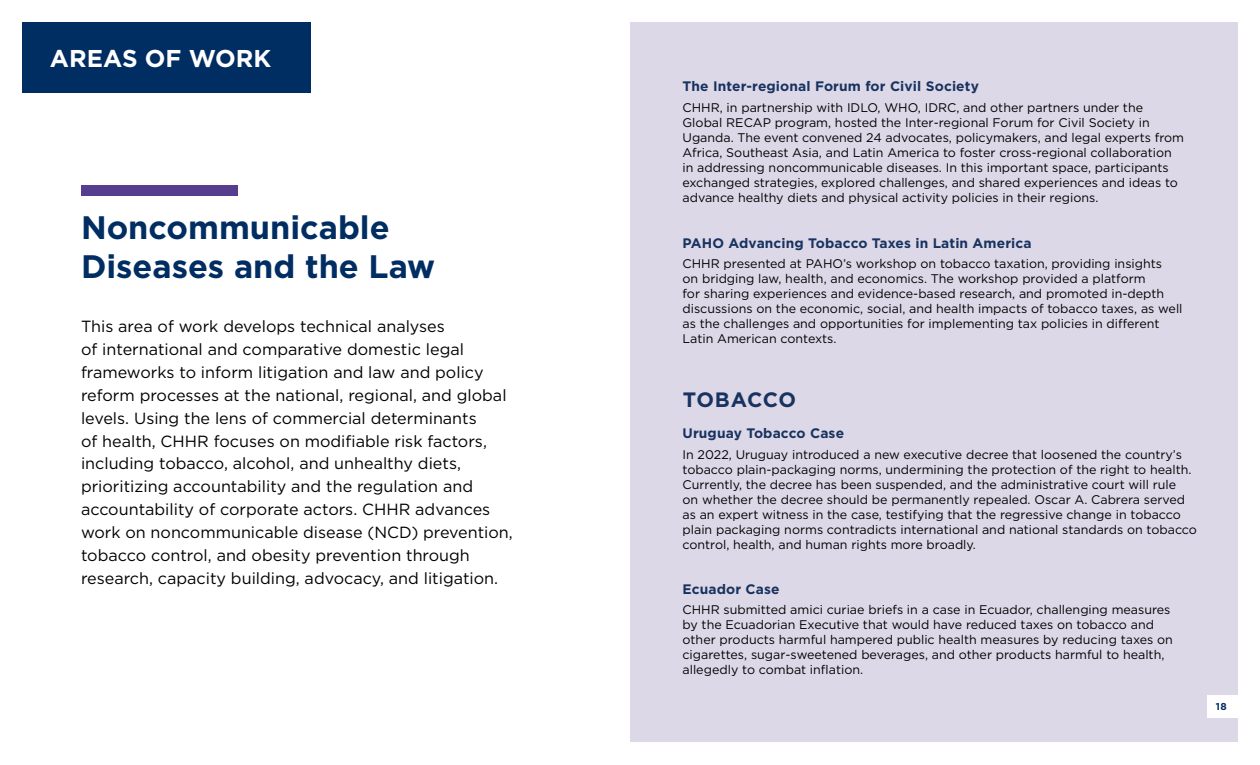
<style>
.page{position:relative;width:1260px;height:765px;background:#fff}
.page>*{position:absolute;margin:0;border:0;box-sizing:border-box;transform-origin:0 0}
.Header_1_Lowercase{font:700 32.5px/39px "Gotham";color:#002d62}
.Section_Header{font:700 24.38px "Gotham";color:#fff}
.Heading_2{font:700 20.75px "Gotham";letter-spacing:.02em;color:#18335f}
.Body{font:16.12px/22.9px "Gotham";color:#000}
.Header_3_-_Lowercase{font:700 13.75px "Gotham";letter-spacing:.01em;color:#18335f}
.Small_Body{font:12.5px/15px "Gotham";color:#000}
.t1{font:700 10px "Gotham";color:#002d62}
</style>
<div class="page">
<div style="left:22px;top:22px;width:289px;height:71px;background:#002d62"></div>
<div style="left:630px;top:22px;width:608px;height:720px;background:#ddd8e8"></div>
<div style="left:81px;top:185px;width:157px;height:11px;background:#573d8e"></div>
<div style="left:1208px;top:695px;width:31px;height:23px;background:#fff"></div>
<p class="Section_Header" style="left:50px;top:42px;width:223px">AREAS OF WORK</p>
<p class="Header_1_Lowercase" style="left:81px;top:208px;width:356px">Noncommunicable<br>Diseases and the Law</p>
<p class="Body" style="left:81px;top:315px;width:433px">This area of work develops technical analyses<br>of international and comparative domestic legal frameworks to inform litigation and law and policy reform processes at the national, regional, and global levels. Using the lens of commercial determinants<br>of health, CHHR focuses on modifiable risk factors, including tobacco, alcohol, and unhealthy diets, prioritizing accountability and the regulation and accountability of corporate actors. CHHR advances work on noncommunicable disease (NCD) prevention, tobacco control, and obesity prevention through research, capacity building, advocacy, and litigation.</p>
<p class="Header_3_-_Lowercase" style="left:683px;top:77px;width:298px">The Inter-regional Forum for Civil Society</p>
<p class="Small_Body" style="left:683px;top:100px;width:503px">CHHR, in partnership with IDLO, WHO, IDRC, and other partners under the Global RECAP program, hosted the Inter-regional Forum for Civil Society in Uganda. The event convened 24 advocates, policymakers, and legal experts from Africa, Southeast Asia, and Latin America to foster cross-regional collaboration in addressing noncommunicable diseases. In this important space, participants exchanged strategies, explored challenges, and shared experiences and ideas to advance healthy diets and physical activity policies in their regions.</p>
<p class="Header_3_-_Lowercase" style="left:683px;top:234px;width:351px">PAHO Advancing Tobacco Taxes in Latin America</p>
<p class="Small_Body" style="left:683px;top:256px;width:502px">CHHR presented at PAHO’s workshop on tobacco taxation, providing insights<br>on bridging law, health, and economics. The workshop provided a platform<br>for sharing experiences and evidence-based research, and promoted in-depth discussions on the economic, social, and health impacts of tobacco taxes, as well as the challenges and opportunities for implementing tax policies in different Latin American contexts.</p>
<p class="Heading_2" style="left:683px;top:386px;width:115px">TOBACCO</p>
<p class="Header_3_-_Lowercase" style="left:683px;top:424px;width:163px">Uruguay Tobacco Case</p>
<p class="Small_Body" style="left:683px;top:446px;width:516px">In 2022, Uruguay introduced a new executive decree that loosened the country’s tobacco plain-packaging norms, undermining the protection of the right to health.<br>Currently, the decree has been suspended, and the administrative court will rule<br>on whether the decree should be permanently repealed. Oscar A. Cabrera served as an expert witness in the case, testifying that the regressive change in tobacco plain packaging norms contradicts international and national standards on tobacco control, health, and human rights more broadly.</p>
<p class="Header_3_-_Lowercase" style="left:683px;top:580px;width:99px">Ecuador Case</p>
<p class="Small_Body" style="left:683px;top:602px;width:492px">CHHR submitted amici curiae briefs in a case in Ecuador, challenging measures by the Ecuadorian Executive that would have reduced taxes on tobacco and other products harmful hampered public health measures by reducing taxes on cigarettes, sugar-sweetened beverages, and other products harmful to health, allegedly to combat inflation.</p>
<p class="t1" style="left:1216px;top:700px;width:12px">18</p>
</div>
